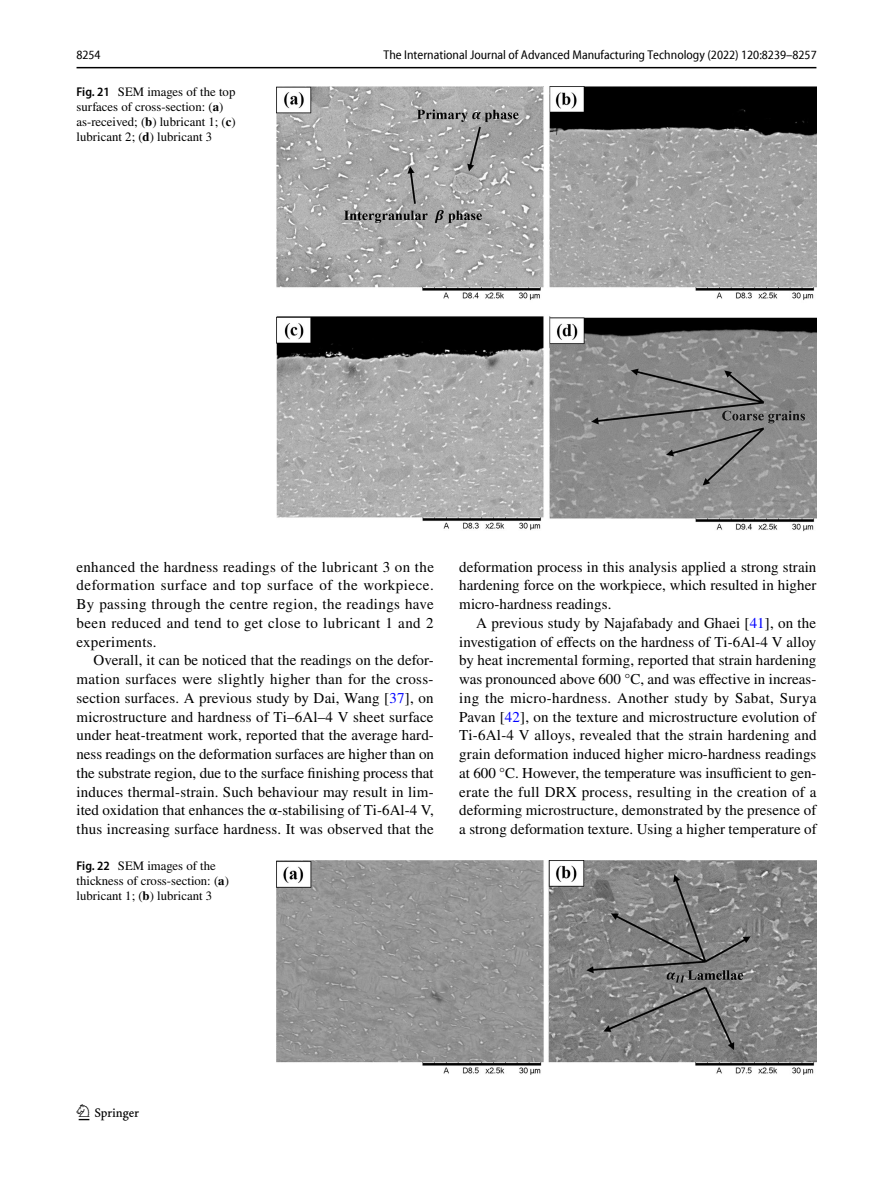
<style>
.page{position:relative;width:893px;height:1187px;background:#fff}
.page>*{position:absolute;margin:0;border:0;box-sizing:border-box;transform-origin:0 0}
.t1{font:22.5px "Springnew Regular 2";color:#000}
.t2{font:15px/18.8px "STIX";letter-spacing:.005em;color:#000;text-align:justify}
.t3{font:12.75px/15px "STIX";color:#000}
.t4{font:semi-condensed 12.75px "Myriad Pro Unic";color:#000}
.s1{font-family:"Myriad Pro";font-weight:600;font-stretch:semi-condensed}
.s2{font-weight:700}
.s3{color:#00f}
</style>
<div class="page">
<hr style="left:77px;top:67px;width:739px;height:1px;background:#000">
<img style="left:276px;top:87px;width:540px;height:444px">
<img style="left:276px;top:860px;width:540px;height:213px">
<p class="t4" style="left:76px;top:50px;width:26px">8254</p>
<p class="t4" style="left:384px;top:50px;width:435px">The International Journal of Advanced Manufacturing Technology (2022) 120:8239–8257</p>
<p class="t3" style="left:77px;top:85px;width:161px"><span class="s1">Fig. 21</span> SEM images of the top surfaces of cross-section: (<span class="s2">a</span>) as-received; (<span class="s2">b</span>) lubricant 1; (<span class="s2">c</span>) lubricant 2; (<span class="s2">d</span>) lubricant 3</p>
<p class="t2" style="left:77px;top:558px;width:359px">enhanced the hardness readings of the lubricant 3 on the deformation surface and top surface of the workpiece.<br>By passing through the centre region, the readings have been reduced and tend to get close to lubricant 1 and 2 experiments.</p>
<p class="t2" style="left:77px;top:652px;width:359px;text-indent:17px">Overall, it can be noticed that the readings on the defor&shy;mation surfaces were slightly higher than for the cross&shy;section surfaces. A previous study by Dai, Wang [<span class="s3">37</span>], on microstructure and hardness of Ti–6Al–4 V sheet surface under heat-treatment work, reported that the average hard&shy;ness readings on the deformation surfaces are higher than on the substrate region, due to the surface finishing process that induces thermal-strain. Such behaviour may result in lim&shy;ited oxidation that enhances the α-stabilising of Ti-6Al-4 V, thus increasing surface hardness. It was observed that the</p>
<p class="t3" style="left:77px;top:859px;width:154px"><span class="s1">Fig. 22</span> SEM images of the thickness of cross-section: (<span class="s2">a</span>) lubricant 1; (<span class="s2">b</span>) lubricant 3</p>
<p class="t2" style="left:459px;top:558px;width:359px">deformation process in this analysis applied a strong strain hardening force on the workpiece, which resulted in higher micro-hardness readings.</p>
<p class="t2" style="left:459px;top:614px;width:359px;text-indent:17px">A previous study by Najafabady and Ghaei [<span class="s3">41</span>], on the investigation of effects on the hardness of Ti-6Al-4 V alloy by heat incremental forming, reported that strain hardening was pronounced above 600 °C, and was effective in increas&shy;ing the micro-hardness. Another study by Sabat, Surya Pavan [<span class="s3">42</span>], on the texture and microstructure evolution of Ti-6Al-4 V alloys, revealed that the strain hardening and grain deformation induced higher micro-hardness readings at 600 °C. However, the temperature was insufficient to gen&shy;erate the full DRX process, resulting in the creation of a deforming microstructure, demonstrated by the presence of a strong deformation texture. Using a higher temperature of</p>
<h1 class="t1" style="left:79px;top:1104px;width:62px">1 3</h1>
</div>
